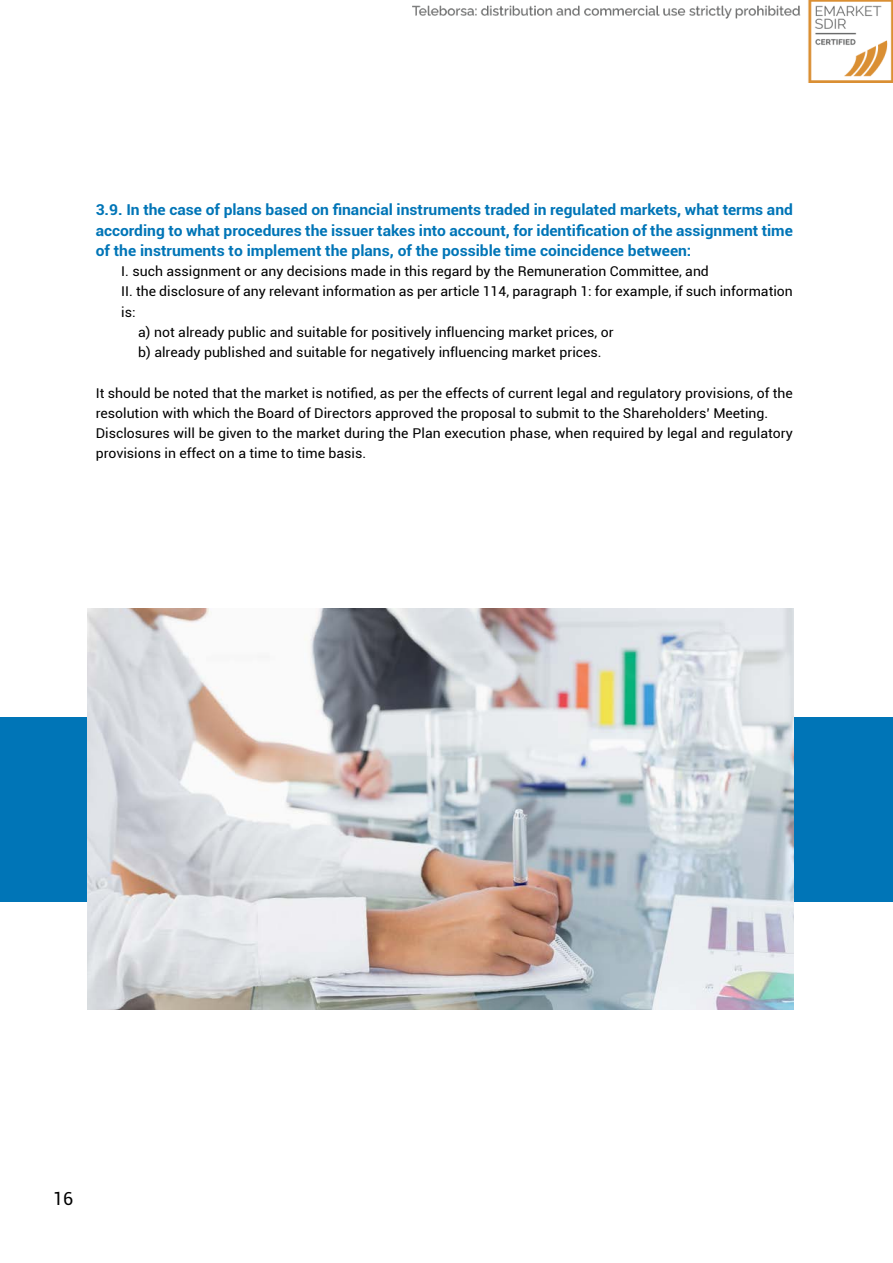
<style>
.page{position:relative;width:893px;height:1263px;background:#fff}
.page>*{position:absolute;margin:0;border:0;box-sizing:border-box;transform-origin:0 0}
.t1{font:18px "Roboto";color:#000}
.t2{font:700 15px/20.2px "Roboto";color:#0075b7;text-align:justify;scale:1.04 1}
.t3{font:13.5px/20.2px "Roboto";color:#000;scale:1.04 1}
</style>
<div class="page">
<div style="left:0;top:717px;width:893px;height:184px;background:#0075b7"></div>
<img style="left:87px;top:608px;width:706px;height:402px">
<img style="left:413px;top:0;width:480px;height:82px">
<p class="t2" style="left:96px;top:199px;width:672px">3.9. In the case of plans based on financial instruments traded in regulated markets, what terms and according to what procedures the issuer takes into account, for identification of the assignment time of the instruments to implement the plans, of the possible time coincidence between:</p>
<p class="t3" style="left:121px;top:261px;width:567px">I. such assignment or any decisions made in this regard by the Remuneration Committee, and</p>
<p class="t3" style="left:121px;top:281px;width:647px">II. the disclosure of any relevant information as per article 114, paragraph 1: for example, if such information is:</p>
<p class="t3" style="left:138px;top:321px;width:459px">a) not already public and suitable for positively influencing market prices, or</p>
<p class="t3" style="left:138px;top:342px;width:447px">b) already published and suitable for negatively influencing market prices.</p>
<p class="t3" style="left:96px;top:382px;width:672px">It should be noted that the market is notified, as per the effects of current legal and regulatory provisions, of the resolution with which the Board of Directors approved the proposal to submit to the Shareholders’ Meeting.</p>
<p class="t3" style="left:96px;top:423px;width:672px">Disclosures will be given to the market during the Plan execution phase, when required by legal and regulatory provisions in effect on a time to time basis.</p>
<p class="t1" style="left:53px;top:1186px;width:22px">16</p>
</div>
